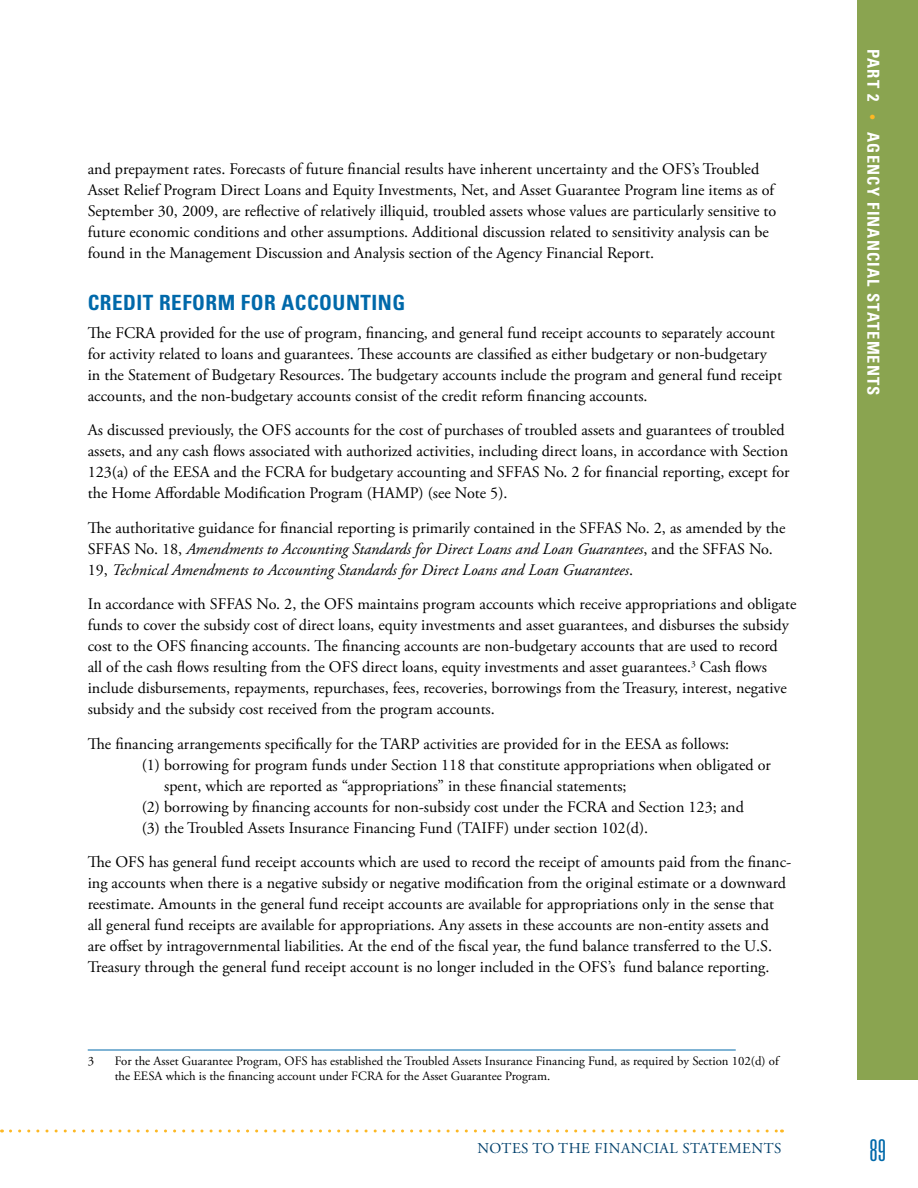
<style>
.page{position:relative;width:918px;height:1188px;background:#fff}
.page>*{position:absolute;margin:0;border:0;box-sizing:border-box;transform-origin:0 0}
.t1{font:300 ultra-condensed 30px "Univers";color:#0069aa}
._09_Sub_2{font:700 condensed 21px "Univers";letter-spacing:.025em;color:#0069aa}
.t2{font:700 condensed 16.5px "Univers";letter-spacing:.07em;color:#fff}
._09_Text{font:16.2px/21px "Adobe Garamond Pro";color:#000}
._09_Text-2{font:italic 16.2px/21px "Adobe Garamond Pro";color:#000}
.t3{font:15px "Adobe Garamond Pro";letter-spacing:.21em;color:#00406c}
._09_footnote{font:12.75px/15px "Adobe Garamond Pro";color:#000}
.s1{font-style:normal}
.s2{font-family:"Adobe Garamond Pro";font-stretch:normal;font-size:15px;color:#fdb824}
</style>
<div class="page">
<div style="left:857px;top:0;width:61px;height:1080px;background:#8aa450"></div>
<svg style="left:10px;top:1130px;width:773px;height:2px"></svg>
<hr style="left:88px;top:1050px;width:648px;height:1px;background:#0069aa">
<p class="_09_Text" style="left:88px;top:159px;width:690px">and prepayment rates. Forecasts of future financial results have inherent uncertainty and the OFS’s Troubled Asset Relief Program Direct Loans and Equity Investments, Net, and Asset Guarantee Program line items as of September 30, 2009, are reflective of relatively illiquid, troubled assets whose values are particularly sensitive to future economic conditions and other assumptions. Additional discussion related to sensitivity analysis can be found in the Management Discussion and Analysis section of the Agency Financial Report.</p>
<p class="_09_Sub_2" style="left:88px;top:290px;width:319px">CREDIT REFORM FOR ACCOUNTING</p>
<p class="_09_Text" style="left:88px;top:323px;width:696px">The FCRA provided for the use of program, financing, and general fund receipt accounts to separately account for activity related to loans and guarantees. These accounts are classified as either budgetary or non-budgetary in the Statement of Budgetary Resources. The budgetary accounts include the program and general fund receipt accounts, and the non-budgetary accounts consist of the credit reform financing accounts.</p>
<p class="_09_Text" style="left:88px;top:420px;width:703px">As discussed previously, the OFS accounts for the cost of purchases of troubled assets and guarantees of troubled assets, and any cash flows associated with authorized activities, including direct loans, in accordance with Section 123(a) of the EESA and the FCRA for budgetary accounting and SFFAS No. 2 for financial reporting, except for the Home Affordable Modification Program (HAMP) (see Note 5).</p>
<p class="_09_Text-2" style="left:88px;top:517px;width:699px"><span class="s1">The authoritative guidance for financial reporting is primarily contained in the SFFAS No. 2, as amended by the<br>SFFAS No. 18,</span> Amendments to Accounting Standards for Direct Loans and Loan Guarantees<span class="s1">, and the SFFAS No.<br>19,</span> Technical Amendments to Accounting Standards for Direct Loans and Loan Guarantees<span class="s1">.</span></p>
<p class="_09_Text" style="left:88px;top:594px;width:710px">In accordance with SFFAS No. 2, the OFS maintains program accounts which receive appropriations and obligate funds to cover the subsidy cost of direct loans, equity investments and asset guarantees, and disburses the subsidy cost to the OFS financing accounts. The financing accounts are non-budgetary accounts that are used to record<br>all of the cash flows resulting from the OFS direct loans, equity investments and asset guarantees.<sup>3</sup> Cash flows include disbursements, repayments, repurchases, fees, recoveries, borrowings from the Treasury, interest, negative subsidy and the subsidy cost received from the program accounts.</p>
<p class="_09_Text" style="left:88px;top:734px;width:643px">The financing arrangements specifically for the TARP activities are provided for in the EESA as follows:</p>
<p class="_09_Text" style="left:142px;top:755px;width:631px">(1) borrowing for program funds under Section 118 that constitute appropriations when obligated or</p>
<p class="_09_Text" style="left:164px;top:776px;width:464px">spent, which are reported as “appropriations” in these financial statements;</p>
<p class="_09_Text" style="left:142px;top:797px;width:604px">(2) borrowing by financing accounts for non-subsidy cost under the FCRA and Section 123; and (3) the Troubled Assets Insurance Financing Fund (TAIFF) under section 102(d).</p>
<p class="_09_Text" style="left:88px;top:852px;width:705px">The OFS has general fund receipt accounts which are used to record the receipt of amounts paid from the financ&shy;ing accounts when there is a negative subsidy or negative modification from the original estimate or a downward reestimate. Amounts in the general fund receipt accounts are available for appropriations only in the sense that all general fund receipts are available for appropriations. Any assets in these accounts are non-entity assets and<br>are offset by intragovernmental liabilities. At the end of the fiscal year, the fund balance transferred to the U.S.<br>Treasury through the general fund receipt account is no longer included in the OFS’s fund balance reporting.</p>
<p class="_09_footnote" style="left:88px;top:1054px;width:8px">3</p>
<p class="_09_footnote" style="left:115px;top:1054px;width:665px">For the Asset Guarantee Program, OFS has established the Troubled Assets Insurance Financing Fund, as required by Section 102(d) of the EESA which is the financing account under FCRA for the Asset Guarantee Program.</p>
<p class="t3" style="left:477px;top:1139px;width:23px">Notes</p>
<p class="t3" style="left:533px;top:1139px;width:73px">to thefinancia</p>
<p class="t3" style="left:670px;top:1139px;width:24px">l statements</p>
<p class="t2" style="left:884px;top:49px;width:347px;rotate:90deg">PART 2 <span class="s2">•</span> AGENCY FINANCIAL STATEMENTS</p>
<p class="t1" style="left:870px;top:1135px;width:18px">89</p>
</div>
